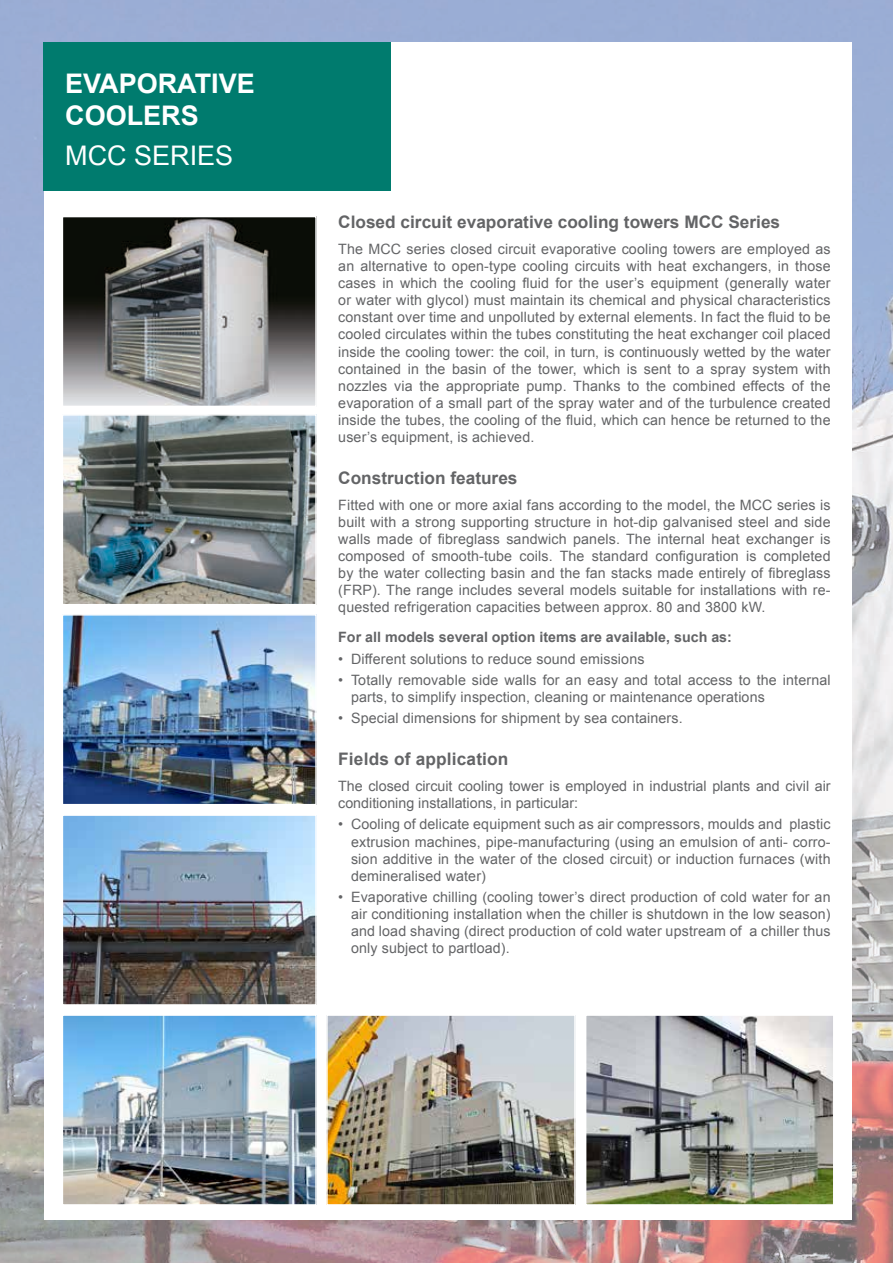
<style>
.page{position:relative;width:893px;height:1263px;background:#fff}
.page>*{position:absolute;margin:0;border:0;box-sizing:border-box;transform-origin:0 0}
.t1{font:700 27px/31.5px "Arial";color:#fff}
.t2{font:27px "Arial";color:#fff}
.t3{font:700 17.25px "Arial";color:#636466}
.t4{font:14.25px/17.1px "Arial";letter-spacing:.01em;color:#636466;text-align:justify}
.t5{font:700 14.25px "Arial";color:#636466}
</style>
<div class="page">
<img style="left:0;top:0;width:893px;height:1263px">
<div style="left:44px;top:43px;width:807px;height:1177px;background:#fff"></div>
<div style="left:44px;top:43px;width:347px;height:148px;background:#007b6e"></div>
<img style="left:65px;top:219px;width:249px;height:185px">
<div style="left:62px;top:216px;width:255px;height:191px;border:2px solid #fff"></div>
<img style="left:65px;top:417px;width:249px;height:185px">
<div style="left:62px;top:414px;width:255px;height:191px;border:2px solid #fff"></div>
<img style="left:65px;top:617px;width:249px;height:185px">
<div style="left:62px;top:614px;width:255px;height:191px;border:2px solid #fff"></div>
<img style="left:65px;top:817px;width:249px;height:186px">
<div style="left:62px;top:814px;width:255px;height:192px;border:2px solid #fff"></div>
<img style="left:65px;top:1017px;width:249px;height:186px">
<div style="left:62px;top:1014px;width:255px;height:192px;border:2px solid #fff"></div>
<img style="left:329px;top:1017px;width:244px;height:186px">
<div style="left:326px;top:1014px;width:250px;height:192px;border:2px solid #fff"></div>
<img style="left:588px;top:1017px;width:243px;height:186px">
<div style="left:585px;top:1014px;width:249px;height:192px;border:2px solid #fff"></div>
<h1 class="t1" style="left:65px;top:69px;width:188px">Evaporative coolers</h1>
<h1 class="t2" style="left:65px;top:137px;width:170px">MCC SerieS</h1>
<p class="t3" style="left:338px;top:211px;width:443px">Closed circuit evaporative cooling towers MCC Series</p>
<p class="t4" style="left:338px;top:241px;width:494px">The MCC series closed circuit evaporative cooling towers are employed as an alternative to open-type cooling circuits with heat exchangers, in those cases in which the cooling fluid for the user’s equipment (generally water or water with glycol) must maintain its chemical and physical characteristics constant over time and unpolluted by external elements. In fact the fluid to be cooled circulates within the tubes constituting the heat exchanger coil placed inside the cooling tower: the coil, in turn, is continuously wetted by the water contained in the basin of the tower, which is sent to a spray system with nozzles via the appropriate pump. Thanks to the combined effects of the evaporation of a small part of the spray water and of the turbulence created inside the tubes, the cooling of the fluid, which can hence be returned to the user’s equipment, is achieved.</p>
<p class="t3" style="left:338px;top:467px;width:181px">Construction features</p>
<p class="t4" style="left:338px;top:496px;width:494px">Fitted with one or more axial fans according to the model, the MCC series is built with a strong supporting structure in hot-dip galvanised steel and side walls made of fibreglass sandwich panels. The internal heat exchanger is composed of smooth-tube coils. The standard configuration is completed by the water collecting basin and the fan stacks made entirely of fibreglass (FRP). The range includes several models suitable for installations with re&shy;quested refrigeration capacities between approx. 80 and 3800 kW.</p>
<p class="t5" style="left:338px;top:628px;width:395px">For all models several option items are available, such as:</p>
<p class="t4" style="left:338px;top:650px;width:308px">• Different solutions to reduce sound emissions</p>
<p class="t4" style="left:351px;top:671px;width:481px;text-indent:-13px">• Totally removable side walls for an easy and total access to the internal parts, to simplify inspection, cleaning or maintenance operations</p>
<p class="t4" style="left:338px;top:710px;width:346px">• Special dimensions for shipment by sea containers.</p>
<p class="t3" style="left:338px;top:748px;width:172px">Fields of application</p>
<p class="t4" style="left:338px;top:777px;width:494px">The closed circuit cooling tower is employed in industrial plants and civil air conditioning installations, in particular:</p>
<p class="t4" style="left:351px;top:816px;width:481px;text-indent:-13px">• Cooling of delicate equipment such as air compressors, moulds and plastic extrusion machines, pipe-manufacturing (using an emulsion of anti- corro&shy;sion additive in the water of the closed circuit) or induction furnaces (with demineralised water)</p>
<p class="t4" style="left:351px;top:889px;width:481px;text-indent:-13px">• Evaporative chilling (cooling tower’s direct production of cold water for an air conditioning installation when the chiller is shutdown in the low season) and load shaving (direct production of cold water upstream of a chiller thus only subject to partload).</p>
</div>
